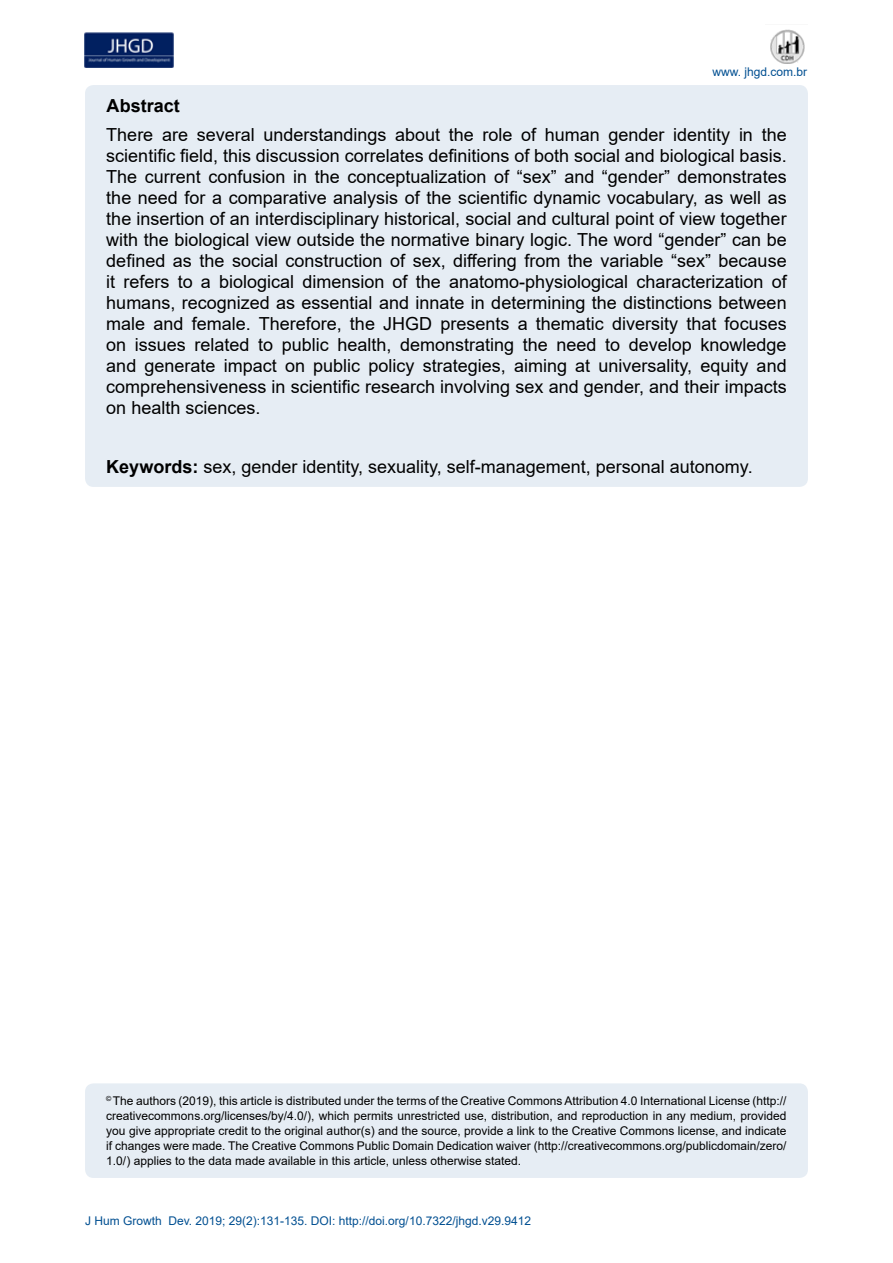
<style>
.page{position:relative;width:893px;height:1263px;background:#fff}
.page>*{position:absolute;margin:0;border:0;box-sizing:border-box;transform-origin:0 0}
.t1{font:18px/21px "Arial";color:#000;text-align:justify}
.t2{font:700 18px "Arial";color:#000}
.t3{font:12px/15px "Arial";color:#000;text-align:justify}
.t4{font:12px "Arial";color:#004f91}
.s1{font-weight:700}
</style>
<div class="page">
<img style="left:84px;top:32px;width:89px;height:35px">
<img style="left:770px;top:29px;width:35px;height:35px">
<div style="left:85px;top:85px;width:723px;height:402px;background:#e6edf4;border-radius:9px"></div>
<div style="left:85px;top:1083px;width:723px;height:95px;background:#e6edf4;border-radius:9px"></div>
<p class="t4" style="left:712px;top:64px;width:96px">www. jhgd.com.br</p>
<p class="t2" style="left:107px;top:93px;width:75px">Abstract</p>
<p class="t1" style="left:106px;top:124px;width:682px">There are several understandings about the role of human gender identity in the scientific field, this discussion correlates definitions of both social and biological basis.<br>The current confusion in the conceptualization of “sex” and “gender” demonstrates the need for a comparative analysis of the scientific dynamic vocabulary, as well as the insertion of an interdisciplinary historical, social and cultural point of view together with the biological view outside the normative binary logic. The word “gender” can be defined as the social construction of sex, differing from the variable “sex” because it refers to a biological dimension of the anatomo-physiological characterization of humans, recognized as essential and innate in determining the distinctions between male and female. Therefore, the JHGD presents a thematic diversity that focuses on issues related to public health, demonstrating the need to develop knowledge and generate impact on public policy strategies, aiming at universality, equity and comprehensiveness in scientific research involving sex and gender, and their impacts on health sciences.</p>
<p class="t1" style="left:106px;top:456px;width:648px"><span class="s1">Keywords:</span> sex, gender identity, sexuality, self-management, personal autonomy.</p>
<p class="t3" style="left:106px;top:1093px;width:682px"><sup>©</sup> The authors (2019), this article is distributed under the terms of the Creative Commons Attribution 4.0 International License (http:// creativecommons.org/licenses/by/4.0/), which permits unrestricted use, distribution, and reproduction in any medium, provided you give appropriate credit to the original author(s) and the source, provide a link to the Creative Commons license, and indicate if changes were made. The Creative Commons Public Domain Dedication waiver (http://creativecommons.org/publicdomain/zero/ 1.0/) applies to the data made available in this article, unless otherwise stated.</p>
<p class="t4" style="left:85px;top:1212px;width:448px">J Hum Growth Dev. 2019; 29(2):131-135. DOI: http://doi.org/10.7322/jhgd.v29.9412</p>
</div>
